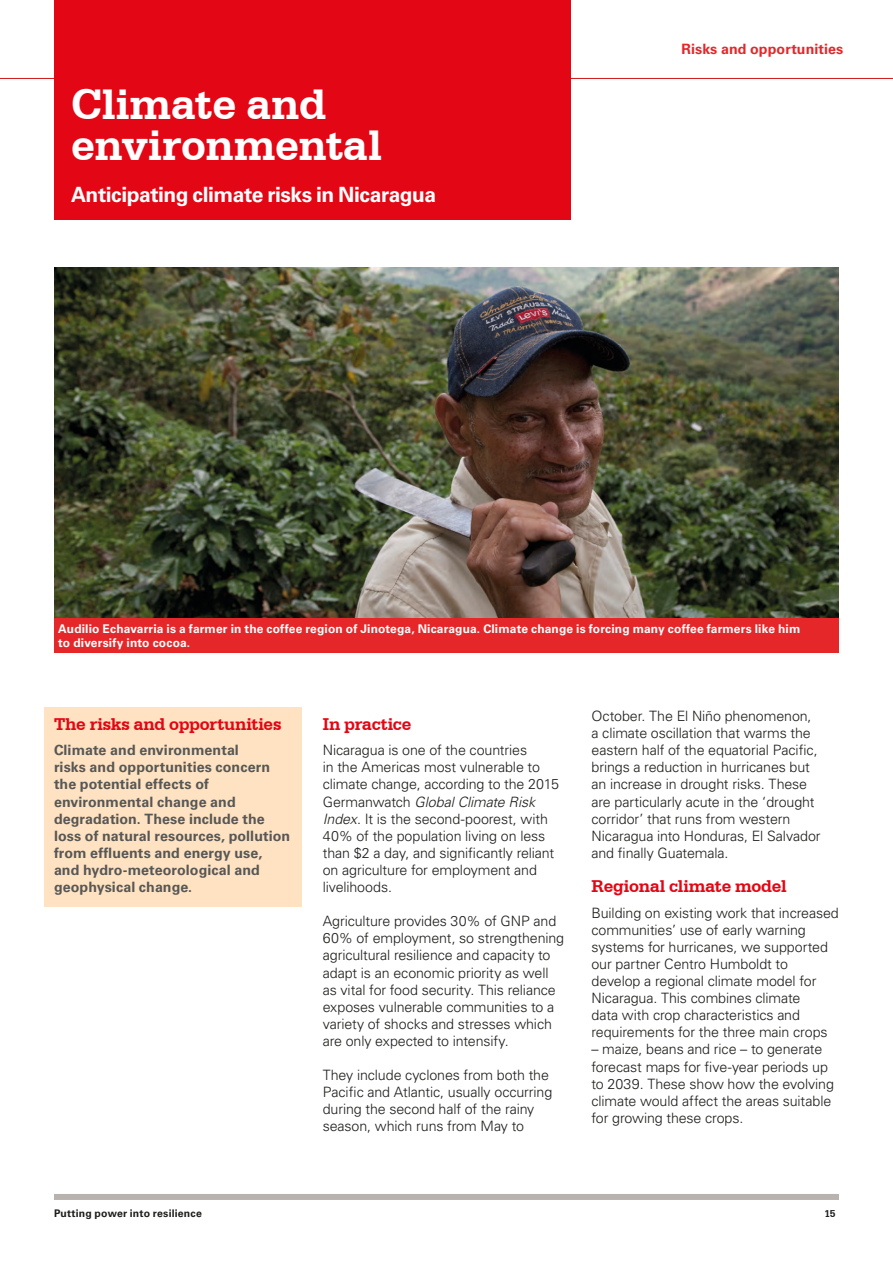
<style>
.page{position:relative;width:893px;height:1263px;background:#fff}
.page>*{position:absolute;margin:0;border:0;box-sizing:border-box;transform-origin:0 0}
.t1{font:700 45px/40.5px "Serifa BT";color:#fff}
.t2{font:700 21px "Univers CA";letter-spacing:-.02em;color:#fff}
.t3{font:700 18px "Serifa BT";letter-spacing:-.01em;color:#e30614}
.t4{font:300 14.25px/17.1px "Univers CA";letter-spacing:-.01em;color:#1d1d1b}
.t5{font:700 14.25px/17.1px "Univers CA";letter-spacing:.005em;color:#575756}
.t6{font:700 14.25px "Univers CA";letter-spacing:.005em;color:#e52729}
.t7{font:700 12px/13.8px "Univers CA";letter-spacing:.01em;color:#fff}
.t8{font:700 10.5px "Univers CA";letter-spacing:.015em;color:#1d1d1b}
.t9{font:700 10.5px "Serifa BT";color:#1d1d1b}
.s1{font-style:italic}
</style>
<div class="page">
<div style="left:54px;top:1194px;width:785px;height:6px;background:#b9b3b0"></div>
<hr style="left:0;top:78px;width:893px;height:1px;background:#cd171a">
<div style="left:44px;top:707px;width:258px;height:199px;background:#fee2c1"></div>
<div style="left:54px;top:0;width:516px;height:219px;background:#e30614"></div>
<img style="left:54px;top:268px;width:785px;height:350px">
<div style="left:54px;top:618px;width:785px;height:35px;background:#e52729"></div>
<h1 class="t1" style="left:71px;top:83px;width:312px">Climate and environmental</h1>
<h2 class="t2" style="left:71px;top:182px;width:367px">Anticipating climate risks in Nicaragua</h2>
<p class="t6" style="left:681px;top:41px;width:163px">Risks and opportunities</p>
<p class="t7" style="left:58px;top:622px;width:744px">Audilio Echavarria is a farmer in the coffee region of Jinotega, Nicaragua. Climate change is forcing many coffee farmers like him to diversify into cocoa.</p>
<p class="t3" style="left:54px;top:712px;width:229px">The risks and opportunities</p>
<p class="t5" style="left:54px;top:742px;width:238px">Climate and environmental<br>risks and opportunities concern the potential effects of environmental change and degradation. These include the loss of natural resources, pollution from effluents and energy use, and hydro-meteorological and geophysical change.</p>
<p class="t3" style="left:323px;top:712px;width:90px">In practice</p>
<p class="t4" style="left:323px;top:742px;width:238px">Nicaragua is one of the countries<br>in the Americas most vulnerable to climate change, according to the 2015<br>Germanwatch <span class="s1">Global Climate Risk Index</span>. It is the second-poorest, with 40% of the population living on less than $2 a day, and significantly reliant on agriculture for employment and livelihoods.</p>
<p class="t4" style="left:323px;top:913px;width:243px">Agriculture provides 30% of GNP and 60% of employment, so strengthening agricultural resilience and capacity to adapt is an economic priority as well as vital for food security. This reliance exposes vulnerable communities to a variety of shocks and stresses which are only expected to intensify.</p>
<p class="t4" style="left:323px;top:1066px;width:231px">They include cyclones from both the Pacific and Atlantic, usually occurring during the second half of the rainy season, which runs from May to</p>
<p class="t4" style="left:591px;top:707px;width:231px">October. The El Niño phenomenon, a climate oscillation that warms the eastern half of the equatorial Pacific, brings a reduction in hurricanes but an increase in drought risks. These are particularly acute in the ‘drought corridor’ that runs from western Nicaragua into Honduras, El Salvador and finally Guatemala.</p>
<p class="t3" style="left:591px;top:875px;width:197px">Regional climate model</p>
<p class="t4" style="left:591px;top:904px;width:249px">Building on existing work that increased communities’ use of early warning systems for hurricanes, we supported our partner Centro Humboldt to develop a regional climate model for Nicaragua. This combines climate<br>data with crop characteristics and requirements for the three main crops</p>
<p class="t4" style="left:591px;top:1041px;width:244px">– maize, beans and rice – to generate forecast maps for five-year periods up to 2039. These show how the evolving climate would affect the areas suitable for growing these crops.</p>
<p class="t8" style="left:54px;top:1207px;width:149px">Putting power into resilience</p>
<p class="t9" style="left:824px;top:1207px;width:13px">15</p>
</div>
